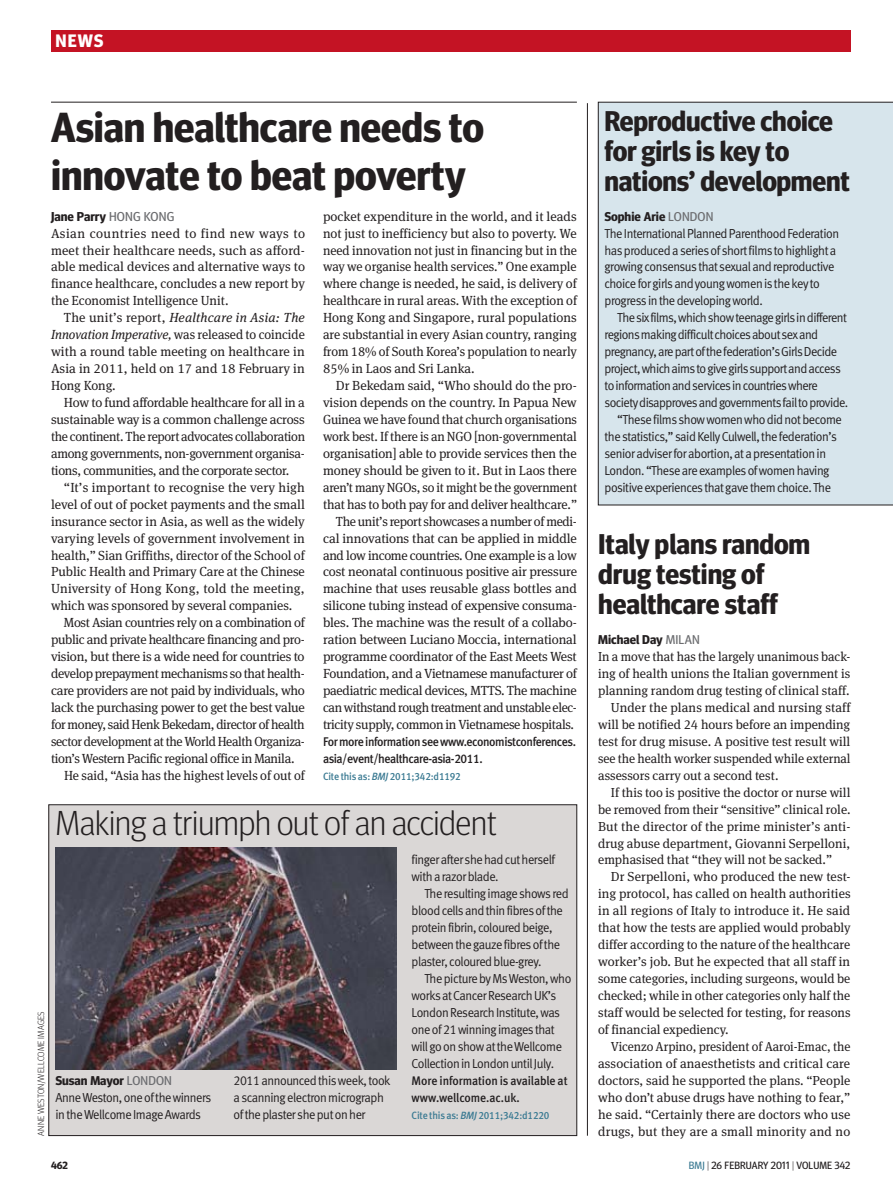
<style>
.page{position:relative;width:893px;height:1191px;background:#fff}
.page>*{position:absolute;margin:0;border:0;box-sizing:border-box;transform-origin:0 0}
.news_head_28bold{font:700 42px/48px "Meta Headline OT";color:#231f20}
.news_head_19bold{font:300 34.5px "Meta Headline OT";color:#231f20}
.news_head_19bold-2{font:700 28.5px/30px "Meta Headline OT";letter-spacing:-.005em;color:#231f20}
.t1{font:700 18px "Meta Headline OT";color:#fff}
.news_body_3colm_ind{font:13.2px/17px "Meta Serif Pro";letter-spacing:-.01em;color:#231f20;text-align:justify}
.news_body_3colm{font:13.2px/17px "Meta Serif Pro";color:#231f20;text-align:justify}
.news_BOX_sans_text{font:13.05px/17px "Meta Normal LF";letter-spacing:-.04em;color:#231f20;scale:.95 1}
.news_body_3colm_ind-2{font:13.05px/17px "Meta Serif Pro";color:#231f20;text-align:justify}
.news_body_3colm_ind-3{font:13.05px/17px "Meta Serif Pro";color:#231f20;text-align:justify;scale:.96 1}
.news_body_3colm-2{font:13.05px/17px "Meta Serif Pro";color:#231f20;text-align:justify}
.news_byline_author{font:700 12.9px "Meta Headline OT";color:#231f20}
.news_byline_author-2{font:700 12.75px "Meta Headline OT";color:#231f20}
.news_further_info{font:12.6px/17px "Meta Medium LF";letter-spacing:-.035em;color:#231f20;scale:.95 1}
.news_further_info-2{font:12.45px/17px "Meta Medium LF";letter-spacing:-.005em;color:#231f20;scale:.95 1}
.citation{font:10.5px "Meta Medium LF";letter-spacing:-.015em;color:#3c7b93;scale:.95 1}
.t2{font:10.5px "Meta Headline OT";letter-spacing:.01em;color:#231f20}
.t3{font:700 10.5px "Meta Headline OT";color:#231f20}
.t4{font:300 9px "Meta Headline OT";letter-spacing:.015em;color:#231f20}
.s1{font-weight:400;color:#6c6d70}
.s2{font-style:italic}
.s3{color:#3c7b93}
.s4{font-weight:300}
</style>
<div class="page">
<div style="left:598px;top:102px;width:295px;height:403px;background:#d7e5ec"></div>
<div style="left:51px;top:30px;width:799px;height:21px;background:#c41324"></div>
<hr style="left:51px;top:102px;width:526px;height:1px;background:#231f20">
<hr style="left:587px;top:103px;width:1px;height:1032px;background:#231f20">
<div style="left:49px;top:804px;width:528px;height:331px;background:#dad7d6"></div>
<img style="left:56px;top:847px;width:340px;height:222px">
<p class="t1" style="left:55px;top:30px;width:50px">NEWS</p>
<p class="news_head_28bold" style="left:51px;top:102px;width:435px">Asian healthcare needs to innovate to beat poverty</p>
<p class="news_byline_author" style="left:51px;top:208px;width:125px">Jane Parry <span class="s1">HONG KONG</span></p>
<p class="news_body_3colm" style="left:51px;top:224px;width:256px">Asian countries need to find new ways to meet their healthcare needs, such as afford&shy;able medical devices and alternative ways to finance healthcare, concludes a new report by the Economist Intelligence Unit.</p>
<p class="news_body_3colm_ind" style="left:51px;top:308px;width:255px;text-indent:13px">The unit’s report, <span class="s2">Healthcare in Asia: The Innovation Imperative,</span> was released to coincide with a round table meeting on healthcare in Asia in 2011, held on 17 and 18 February in Hong Kong.</p>
<p class="news_body_3colm_ind" style="left:51px;top:393px;width:256px;text-indent:13px">How to fund affordable healthcare for all in a sustainable way is a common challenge across the continent. The report advocates collaboration among governments, non-government organisa&shy;tions, communities, and the corporate sector.</p>
<p class="news_body_3colm_ind" style="left:51px;top:478px;width:255px;text-indent:13px">“It’s important to recognise the very high level of out of pocket payments and the small insurance sector in Asia, as well as the widely varying levels of government involvement in health,” Sian Griffiths, director of the School of Public Health and Primary Care at the Chinese University of Hong Kong, told the meeting, which was sponsored by several companies.</p>
<p class="news_body_3colm_ind" style="left:51px;top:613px;width:255px;text-indent:13px">Most Asian countries rely on a combination of public and private healthcare financing and pro&shy;vision, but there is a wide need for countries to develop prepayment mechanisms so that health&shy;care providers are not paid by individuals, who lack the purchasing power to get the best value for money, said Henk Bekedam, director of health sector development at the World Health Organiza&shy;tion’s Western Pacific regional office in Manila.</p>
<p class="news_body_3colm_ind" style="left:64px;top:766px;width:242px">He said, “Asia has the highest levels of out of</p>
<p class="news_body_3colm_ind" style="left:323px;top:207px;width:256px">pocket expenditure in the world, and it leads not just to inefficiency but also to poverty. We need innovation not just in financing but in the way we organise health services.” One example where change is needed, he said, is delivery of healthcare in rural areas. With the exception of Hong Kong and Singapore, rural populations are substantial in every Asian country, ranging from 18% of South Korea’s population to nearly 85% in Laos and Sri Lanka.</p>
<p class="news_body_3colm_ind" style="left:323px;top:376px;width:256px;text-indent:13px">Dr Bekedam said, “Who should do the pro&shy;vision depends on the country. In Papua New Guinea we have found that church organisations work best. If there is an NGO [non-governmental organisation] able to provide services then the money should be given to it. But in Laos there aren’t many NGOs, so it might be the government that has to both pay for and deliver healthcare.”</p>
<p class="news_body_3colm_ind" style="left:323px;top:512px;width:255px;text-indent:13px">The unit’s report showcases a number of medi&shy;cal innovations that can be applied in middle and low income countries. One example is a low cost neonatal continuous positive air pressure machine that uses reusable glass bottles and silicone tubing instead of expensive consuma&shy;bles. The machine was the result of a collabo&shy;ration between Luciano Moccia, international programme coordinator of the East Meets West Foundation, and a Vietnamese manufacturer of paediatric medical devices, MTTS. The machine can withstand rough treatment and unstable elec&shy;tricity supply, common in Vietnamese hospitals.</p>
<p class="news_further_info" style="left:323px;top:733px;width:268px">For more information see www.economistconferences. asia/event/healthcare-asia-2011.</p>
<p class="citation" style="left:323px;top:770px;width:147px">Cite this as: <span class="s2">BMJ</span> 2011;342:d1192</p>
<p class="t4" style="left:36px;top:1135px;width:126px;rotate:-90deg">ANNE WESTON/WELLCOME IMAGES</p>
<p class="news_head_19bold" style="left:56px;top:801px;width:443px">Making a triumph out of an accident</p>
<p class="news_byline_author-2" style="left:56px;top:1072px;width:118px">Susan Mayor <span class="s1">LONDON</span></p>
<p class="news_BOX_sans_text" style="left:56px;top:1088px;width:166px">Anne Weston, one of the winners in the Wellcome Image Awards</p>
<p class="news_BOX_sans_text" style="left:234px;top:1071px;width:167px">2011 announced this week, took a scanning electron micrograph of the plaster she put on her</p>
<p class="news_BOX_sans_text" style="left:412px;top:851px;width:152px">finger after she had cut herself with a razor blade.</p>
<p class="news_BOX_sans_text" style="left:412px;top:885px;width:167px;text-indent:13px">The resulting image shows red blood cells and thin fibres of the protein fibrin, coloured beige, between the gauze fibres of the plaster, coloured blue-grey.</p>
<p class="news_BOX_sans_text" style="left:412px;top:970px;width:170px;text-indent:13px">The picture by Ms Weston, who works at Cancer Research UK’s<br>London Research Institute, was one of 21 winning images that will go on show at the Wellcome<br>Collection in London until July.</p>
<p class="news_further_info-2" style="left:412px;top:1071px;width:166px">More information is available at www.wellcome.ac.uk.</p>
<p class="citation" style="left:412px;top:1108px;width:147px">Cite this as: <span class="s2">BMJ</span> 2011;342:d1220</p>
<p class="news_head_19bold-2" style="left:604px;top:105px;width:247px">Reproductive choice for girls is key to nations’ development</p>
<p class="news_byline_author-2" style="left:604px;top:208px;width:111px">Sophie Arie <span class="s1">LONDON</span></p>
<p class="news_BOX_sans_text" style="left:604px;top:224px;width:248px">The International Planned Parenthood Federation has produced a series of short films to highlight a growing consensus that sexual and reproductive choice for girls and young women is the key to progress in the developing world.</p>
<p class="news_BOX_sans_text" style="left:604px;top:309px;width:258px;text-indent:13px">The six films, which show teenage girls in different regions making difficult choices about sex and pregnancy, are part of the federation’s Girls Decide project, which aims to give girls support and access to information and services in countries where society disapproves and governments fail to provide.</p>
<p class="news_BOX_sans_text" style="left:604px;top:411px;width:251px;text-indent:13px">“These films show women who did not become the statistics,” said Kelly Culwell, the federation’s senior adviser for abortion, at a presentation in London. “These are examples of women having positive experiences that gave them choice. The</p>
<p class="news_head_19bold-2" style="left:598px;top:528px;width:214px">Italy plans random drug testing of healthcare staff</p>
<p class="news_byline_author-2" style="left:598px;top:632px;width:103px">Michael Day <span class="s1">MILAN</span></p>
<p class="news_body_3colm-2" style="left:598px;top:647px;width:254px">In a move that has the largely unanimous back&shy;ing of health unions the Italian government is planning random drug testing of clinical staff.</p>
<p class="news_body_3colm_ind-2" style="left:598px;top:698px;width:254px;text-indent:13px">Under the plans medical and nursing staff will be notified 24 hours before an impending test for drug misuse. A positive test result will see the health worker suspended while external assessors carry out a second test.</p>
<p class="news_body_3colm_ind-2" style="left:598px;top:783px;width:254px;text-indent:13px">If this too is positive the doctor or nurse will be removed from their “sensitive” clinical role.<br>But the director of the prime minister’s anti&shy;drug abuse department, Giovanni Serpelloni, emphasised that “they will not be sacked.”</p>
<p class="news_body_3colm_ind-2" style="left:598px;top:867px;width:254px;text-indent:13px">Dr Serpelloni, who produced the new test&shy;ing protocol, has called on health authorities in all regions of Italy to introduce it. He said that how the tests are applied would probably differ according to the nature of the healthcare worker’s job. But he expected that all staff in some categories, including surgeons, would be checked; while in other categories only half the staff would be selected for testing, for reasons of financial expediency.</p>
<p class="news_body_3colm_ind-3" style="left:598px;top:1037px;width:264px;text-indent:13px">Vicenzo Arpino, president of Aaroi-Emac, the association of anaesthetists and critical care doctors, said he supported the plans. “People who don’t abuse drugs have nothing to fear,” he said. “Certainly there are doctors who use drugs, but they are a small minority and no</p>
<p class="t3" style="left:51px;top:1159px;width:19px">462</p>
<p class="t2" style="left:689px;top:1159px;width:163px"><span class="s3">BMJ</span> <span class="s4">|</span> 26 FEBRUARY 2011 <span class="s4">|</span> VOLUME 342</p>
</div>
